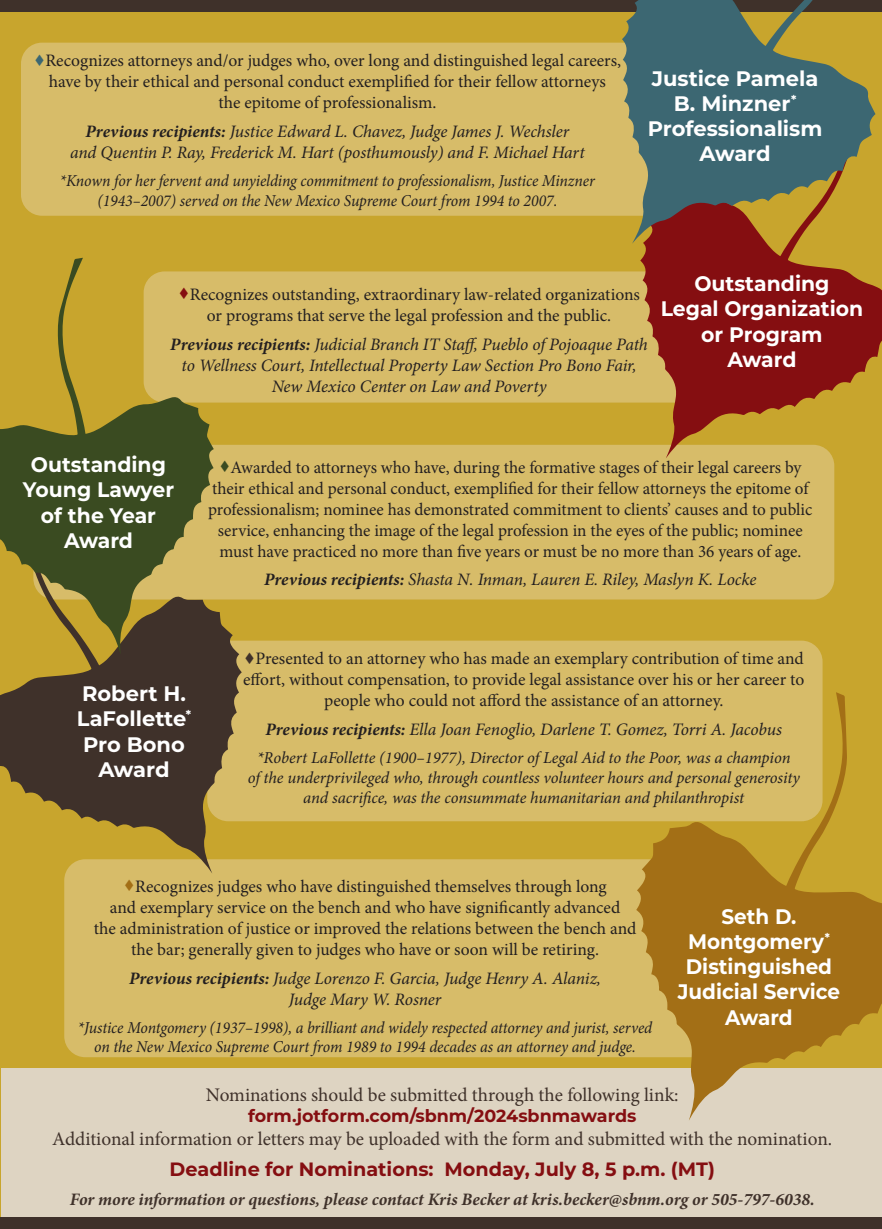
<style>
.page{position:relative;width:882px;height:1229px;background:#fff}
.page>*{position:absolute;margin:0;border:0;box-sizing:border-box;transform-origin:0 0}
.t1{font:700 21px/25.2px "Montserrat";color:#fff;text-align:center}
.t2{font:700 21px/25.2px "Montserrat";color:#fff;text-align:center;scale:.95 1}
.t3{font:19.25px "Minion Pro";letter-spacing:-.005em;color:#3f312a}
.t4{font:700 19.25px "Montserrat";color:#850e11}
.t5{font:17.5px/21px "Minion Pro";letter-spacing:-.005em;color:#231f20;text-align:center}
.t6{font:italic 17.5px/21px "Minion Pro";letter-spacing:-.005em;color:#231f20;text-align:center}
.t7{font:italic 700 17.5px "Minion Pro";letter-spacing:-.005em;color:#3f312a}
.t8{font:700 17.5px "Montserrat";color:#850e11}
.t9{font:italic 16.62px/19.9px "Minion Pro";letter-spacing:-.005em;color:#231f20;text-align:center;scale:.95 1}
.t10{font:italic 16.62px/19.9px "Minion Pro";letter-spacing:-.005em;color:#231f20;text-align:center}
.s1{color:#3c6772}
.s2{font-weight:700}
.s3{color:#850e11}
.s4{color:#3a4b21}
.s5{color:#3f312a}
.s6{color:#a36f16}
</style>
<div class="page">
<div style="left:0;top:0;width:882px;height:1228px;background:#c8a52d"></div>
<div style="left:64px;top:859px;width:655px;height:198px;background:#d7bc69;border-radius:21px"></div>
<div style="left:1px;top:1068px;width:881px;height:160px;background:#ded4c2"></div>
<div style="left:0;top:0;width:882px;height:11px;background:#3f312a"></div>
<div style="left:0;top:1217px;width:882px;height:11px;background:#3f312a"></div>
<div style="left:207px;top:640px;width:616px;height:181px;background:#d7bc69;border-radius:21px"></div>
<div style="left:144px;top:271px;width:584px;height:131px;background:#d7bc69;border-radius:21px"></div>
<div style="left:33px;top:445px;width:801px;height:154px;background:#d7bc69;border-radius:21px"></div>
<svg style="left:640px;top:244px;width:242px;height:214px;fill:#850e11"></svg>
<svg style="left:0;top:599px;width:242px;height:274px;fill:#3f312a"></svg>
<svg style="left:636px;top:692px;width:246px;height:428px"></svg>
<div style="left:21px;top:43px;width:658px;height:173px;background:#d7bc69;border-radius:21px"></div>
<svg style="left:622px;top:0;width:254px;height:244px;fill:#3c6772"></svg>
<svg style="left:0;top:258px;width:214px;height:396px"></svg>
<p class="t5" style="left:34px;top:50px;width:589px"><span class="s1">•</span>Recognizes attorneys and/or judges who, over long and distinguished legal careers, have by their ethical and personal conduct exemplified for their fellow attorneys<br>the epitome of professionalism.</p>
<p class="t6" style="left:70px;top:121px;width:516px"><span class="s2">Previous recipients:</span> Justice Edward L. Chavez, Judge James J. Wechsler<br>and Quentin P. Ray, Frederick M. Hart (posthumously) and F. Michael Hart</p>
<p class="t9" style="left:60px;top:170px;width:565px">*Known for her fervent and unyielding commitment to professionalism, Justice Minzner (1943–2007) served on the New Mexico Supreme Court from 1994 to 2007.</p>
<p class="t1" style="left:648px;top:65px;width:176px">Justice Pamela<br>B. Minzner<sup>*<br></sup>Professionalism<br>Award</p>
<p class="t5" style="left:178px;top:284px;width:463px"><span class="s3">•</span>Recognizes outstanding, extraordinary law-related organizations or programs that serve the legal profession and the public.</p>
<p class="t6" style="left:170px;top:333px;width:479px"><span class="s2">Previous recipients:</span> Judicial Branch IT Staff, Pueblo of Pojoaque Path to Wellness Court, Intellectual Property Law Section Pro Bono Fair,<br>New Mexico Center on Law and Poverty</p>
<p class="t1" style="left:661px;top:270px;width:204px">Outstanding<br>Legal Organization or Program<br>Award</p>
<p class="t1" style="left:23px;top:451px;width:153px">Outstanding<br>Young Lawyer of the Year<br>Award</p>
<p class="t5" style="left:208px;top:456px;width:606px"><span class="s4">•</span>Awarded to attorneys who have, during the formative stages of their legal careers by their ethical and personal conduct, exemplified for their fellow attorneys the epitome of professionalism; nominee has demonstrated commitment to clients’ causes and to public service, enhancing the image of the legal profession in the eyes of the public; nominee must have practiced no more than five years or must be no more than 36 years of age.</p>
<p class="t6" style="left:264px;top:569px;width:494px"><span class="s2">Previous recipients:</span> Shasta N. Inman, Lauren E. Riley, Maslyn K. Locke</p>
<p class="t1" style="left:77px;top:680px;width:116px">Robert H.<br>LaFollette<sup>*<br></sup>Pro Bono<br>Award</p>
<p class="t5" style="left:243px;top:648px;width:563px"><span class="s5">•</span>Presented to an attorney who has made an exemplary contribution of time and effort, without compensation, to provide legal assistance over his or her career to people who could not afford the assistance of an attorney.</p>
<p class="t6" style="left:265px;top:718px;width:518px"><span class="s2">Previous recipients:</span> Ella Joan Fenoglio, Darlene T. Gomez, Torri A. Jacobus</p>
<p class="t10" style="left:248px;top:747px;width:554px">*Robert LaFollette (1900–1977), Director of Legal Aid to the Poor, was a champion<br>of the underprivileged who, through countless volunteer hours and personal generosity and sacrifice, was the consummate humanitarian and philanthropist</p>
<p class="t5" style="left:94px;top:875px;width:544px"><span class="s6">•</span>Recognizes judges who have distinguished themselves through long<br>and exemplary service on the bench and who have significantly advanced<br>the administration of justice or improved the relations between the bench and the bar; generally given to judges who have or soon will be retiring.</p>
<p class="t6" style="left:129px;top:967px;width:473px"><span class="s2">Previous recipients:</span> Judge Lorenzo F. Garcia, Judge Henry A. Alaniz,<br>Judge Mary W. Rosner</p>
<p class="t9" style="left:78px;top:1017px;width:606px">*Justice Montgomery (1937–1998), a brilliant and widely respected attorney and jurist, served on the New Mexico Supreme Court from 1989 to 1994 decades as an attorney and judge.</p>
<p class="t2" style="left:678px;top:902px;width:173px">Seth D.<br>Montgomery<sup>*<br></sup>Distinguished<br>Judicial Service<br>Award</p>
<p class="t3" style="left:206px;top:1082px;width:474px">Nominations should be submitted through the following link:</p>
<p class="t8" style="left:248px;top:1103px;width:390px">form.jotform.com/sbnm/2024sbnmawards</p>
<p class="t3" style="left:52px;top:1126px;width:782px">Additional information or letters may be uploaded with the form and submitted with the nomination.</p>
<p class="t4" style="left:170px;top:1155px;width:547px">Deadline for Nominations: Monday, July 8, 5 p.m. (MT)</p>
<p class="t7" style="left:70px;top:1187px;width:746px">For more information or questions, please contact Kris Becker at kris.becker@sbnm.org or 505-797-6038.</p>
</div>
